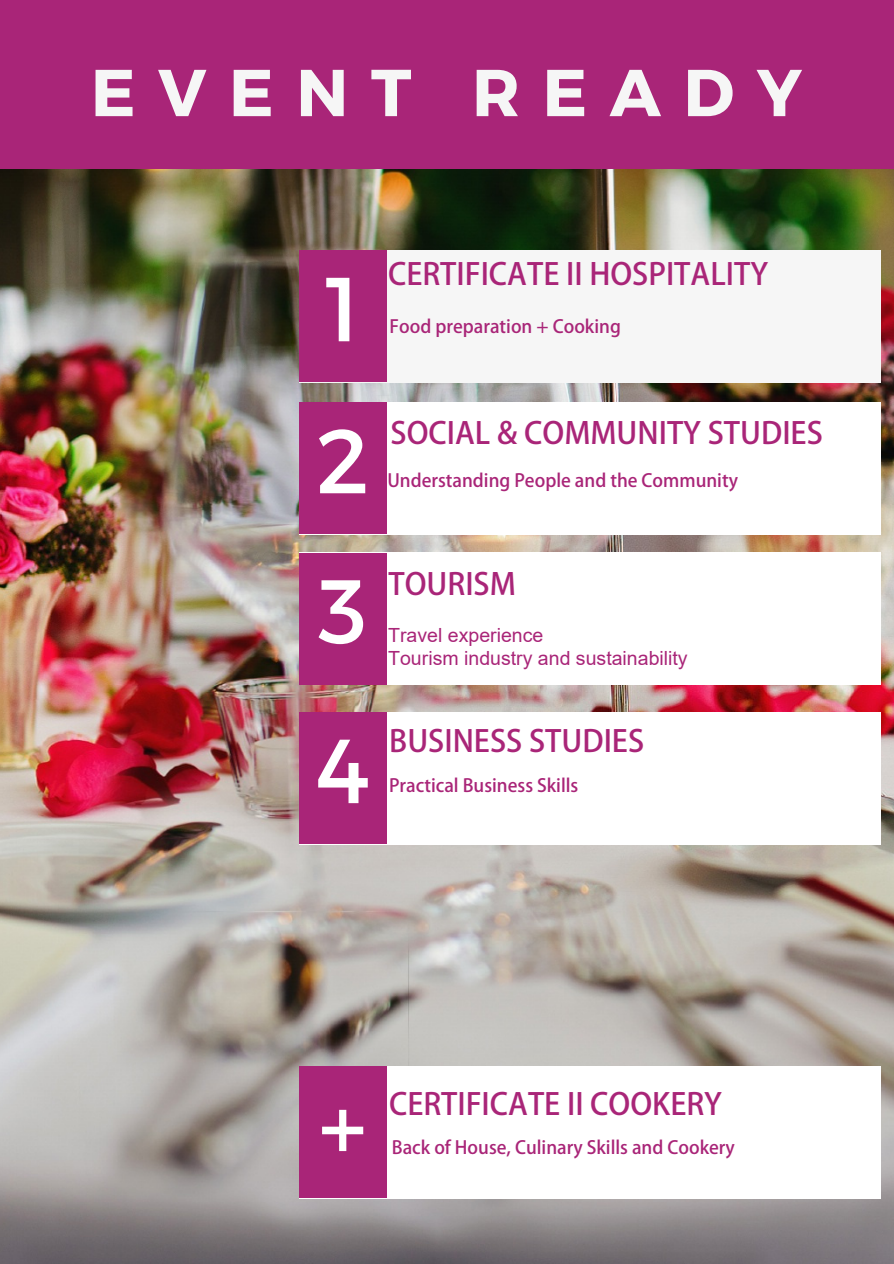
<style>
.page{position:relative;width:894px;height:1264px;background:#fff}
.page>*{position:absolute;margin:0;border:0;box-sizing:border-box;transform-origin:0 0}
.t1{font:96px "Montserrat";color:#fff}
.t2{font:90.6px "Montserrat";color:#fff}
.t3{font:700 66.15px "Montserrat";letter-spacing:.34em;color:#f6f6f6}
.t4{font:30px "Adobe Heiti Std";color:#a92578}
.t5{font:19.5px "Arial";color:#a92578}
.t6{font:18px "Adobe Heiti Std";color:#a92578}
</style>
<div class="page">
<img style="left:0;top:168px;width:892px;height:1095px">
<div style="left:0;top:0;width:893px;height:168px;background:#a92578"></div>
<div style="left:299px;top:250px;width:581px;height:132px;background:#f6f6f6"></div>
<div style="left:299px;top:250px;width:87px;height:132px;background:#a92578"></div>
<div style="left:299px;top:402px;width:581px;height:132px;background:#fff"></div>
<div style="left:299px;top:402px;width:87px;height:132px;background:#a92578"></div>
<div style="left:299px;top:553px;width:581px;height:132px;background:#fff"></div>
<div style="left:299px;top:553px;width:87px;height:131px;background:#a92578"></div>
<div style="left:299px;top:712px;width:581px;height:132px;background:#fff"></div>
<div style="left:299px;top:712px;width:87px;height:132px;background:#a92578"></div>
<div style="left:299px;top:1066px;width:581px;height:132px;background:#fff"></div>
<div style="left:299px;top:1066px;width:87px;height:131px;background:#a92578"></div>
<p class="t3" style="left:91px;top:50px;width:712px">EVENT READY</p>
<p class="t2" style="left:325px;top:250px;width:37px">1</p>
<p class="t4" style="left:388px;top:256px;width:381px">CERTIFICATE II HOSPITALITY</p>
<p class="t6" style="left:389px;top:316px;width:233px">Food preparation + Cooking</p>
<p class="t2" style="left:316px;top:402px;width:55px">2</p>
<p class="t4" style="left:390px;top:415px;width:433px">SOCIAL &amp; COMMUNITY STUDIES</p>
<p class="t6" style="left:387px;top:470px;width:352px">Understanding People and the Community</p>
<p class="t2" style="left:318px;top:552px;width:50px">3</p>
<p class="t4" style="left:388px;top:566px;width:129px">TOURISM</p>
<p class="t5" style="left:388px;top:621px;width:157px">Travel experience</p>
<p class="t5" style="left:388px;top:645px;width:301px">Tourism industry and sustainability</p>
<p class="t2" style="left:315px;top:712px;width:56px">4</p>
<p class="t4" style="left:389px;top:723px;width:256px">BUSINESS STUDIES</p>
<p class="t6" style="left:389px;top:775px;width:191px">Practical Business Skills</p>
<p class="t1" style="left:318px;top:1065px;width:49px">+</p>
<p class="t4" style="left:389px;top:1085px;width:334px">CERTIFICATE II COOKERY</p>
<p class="t6" style="left:392px;top:1137px;width:344px">Back of House, Culinary Skills and Cookery</p>
</div>
